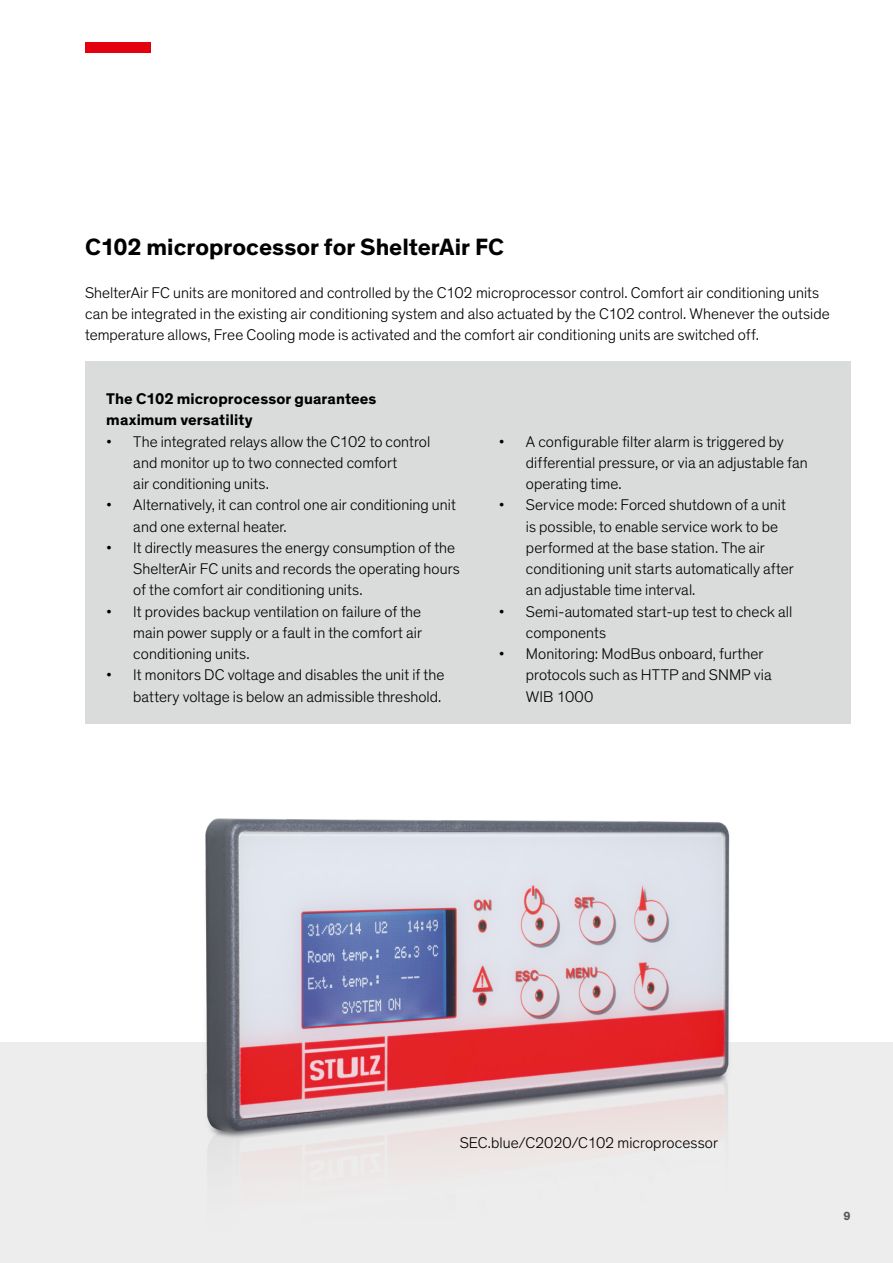
<style>
.page{position:relative;width:893px;height:1263px;background:#fff}
.page>*{position:absolute;margin:0;border:0;box-sizing:border-box;transform-origin:0 0}
.t1{font:700 24px "Theinhardt";color:#000}
.t2{font:300 15.75px/21.3px "Theinhardt";letter-spacing:.005em;color:#000}
.t3{font:700 15.75px/21.3px "Theinhardt";letter-spacing:.005em;color:#000}
.t4{font:700 12px "Theinhardt";color:#565656}
</style>
<div class="page">
<div style="left:85px;top:43px;width:66px;height:10px;background:#e3000f"></div>
<div style="left:0;top:1042px;width:893px;height:221px;background:#ededed"></div>
<img style="left:205px;top:818px;width:525px;height:338px">
<div style="left:85px;top:361px;width:765px;height:363px;background:#dadbdb"></div>
<h1 class="t1" style="left:85px;top:232px;width:420px">C102 microprocessor for ShelterAir FC</h1>
<p class="t2" style="left:85px;top:282px;width:746px">ShelterAir FC units are monitored and controlled by the C102 microprocessor control. Comfort air conditioning units can be integrated in the existing air conditioning system and also actuated by the C102 control. Whenever the outside temperature allows, Free Cooling mode is activated and the comfort air conditioning units are switched off.</p>
<p class="t3" style="left:106px;top:388px;width:272px">The C102 microprocessor guarantees maximum versatility</p>
<p class="t2" style="left:133px;top:431px;width:299px;text-indent:-27px">• The integrated relays allow the C102 to control and monitor up to two connected comfort<br>air conditioning units.</p>
<p class="t2" style="left:133px;top:495px;width:324px;text-indent:-27px">• Alternatively, it can control one air conditioning unit and one external heater.</p>
<p class="t2" style="left:133px;top:537px;width:328px;text-indent:-27px">• It directly measures the energy consumption of the<br>ShelterAir FC units and records the operating hours of the comfort air conditioning units.</p>
<p class="t2" style="left:133px;top:601px;width:290px;text-align:justify;text-indent:-27px">• It provides backup ventilation on failure of the main power supply or a fault in the comfort air conditioning units.</p>
<p class="t2" style="left:106px;top:665px;width:339px;text-align:right">• It monitors DC voltage and disables the unit if the battery voltage is below an admissible threshold.</p>
<p class="t2" style="left:526px;top:431px;width:283px;text-indent:-27px">• A configurable filter alarm is triggered by differential pressure, or via an adjustable fan operating time.</p>
<p class="t2" style="left:526px;top:495px;width:269px;text-indent:-27px">• Service mode: Forced shutdown of a unit is possible, to enable service work to be performed at the base station. The air conditioning unit starts automatically after an adjustable time interval.</p>
<p class="t2" style="left:526px;top:601px;width:268px;text-indent:-27px">• Semi-automated start-up test to check all components</p>
<p class="t2" style="left:526px;top:643px;width:247px;text-indent:-27px">• Monitoring: ModBus onboard, further protocols such as HTTP and SNMP via<br>WIB 1000</p>
<p class="t2" style="left:460px;top:1132px;width:260px">SEC.blue/C2020/C102 microprocessor</p>
<p class="t4" style="left:843px;top:1209px;width:9px">9</p>
</div>
